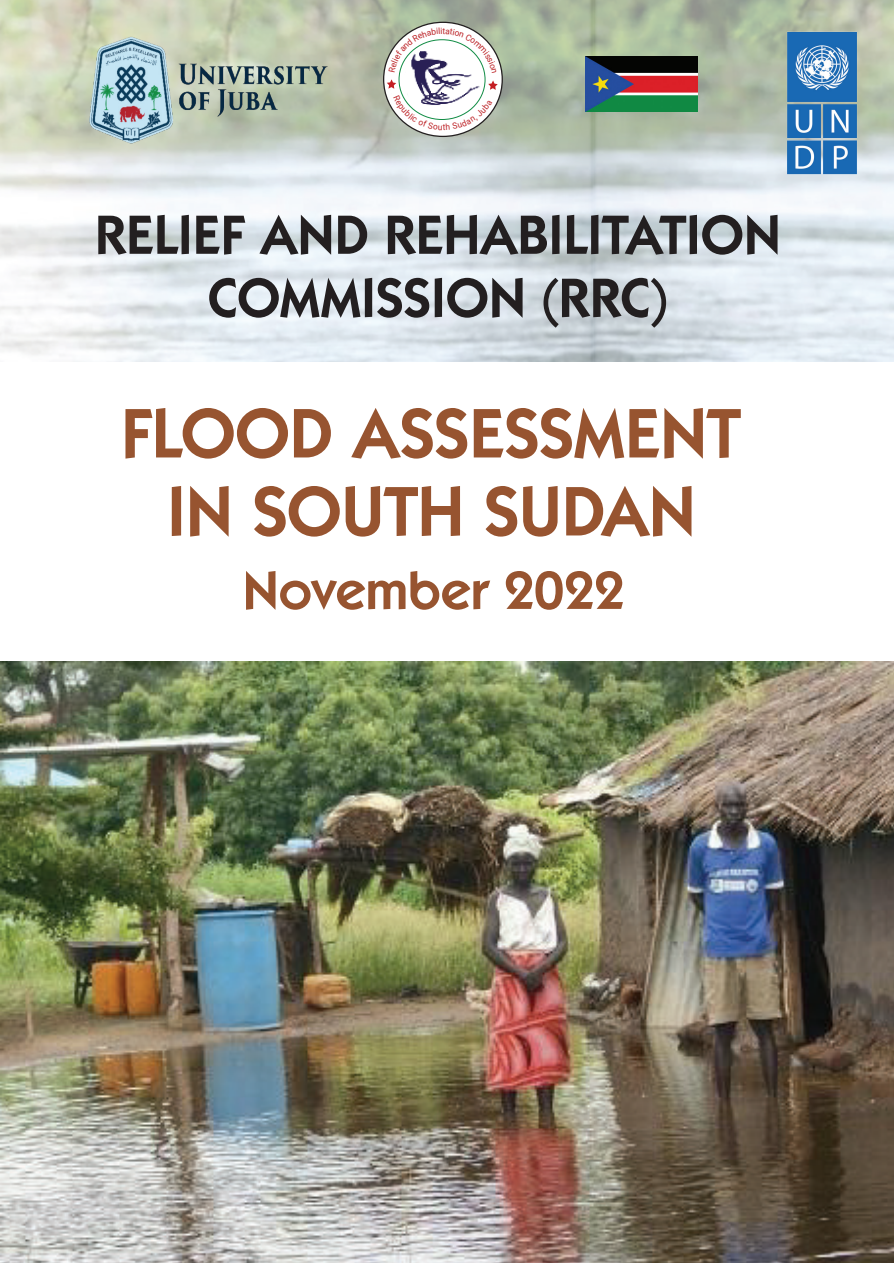
<style>
.page{position:relative;width:894px;height:1263px;background:#fff}
.page>*{position:absolute;margin:0;border:0;box-sizing:border-box;transform-origin:0 0}
.t1{font:600 70.5px/78px "ITC Kabel Std";letter-spacing:-.005em;color:#975430;text-align:center}
.t2{font:600 55.5px/63px "ITC Kabel Std";letter-spacing:-.005em;color:#231f20;text-align:center}
.t3{font:600 54px "ITC Kabel Std";color:#975430}
</style>
<div class="page">
<img style="left:597px;top:0;width:296px;height:361px">
<img style="left:0;top:661px;width:893px;height:602px">
<img style="left:0;top:0;width:597px;height:361px">
<img style="left:752px;top:15px;width:110px;height:183px">
<img style="left:585px;top:56px;width:112px;height:56px">
<img style="left:387px;top:24px;width:109px;height:109px">
<img style="left:76px;top:32px;width:268px;height:120px">
<svg style="left:388px;top:28px;width:108px;height:45px"></svg>
<svg style="left:386px;top:79px;width:111px;height:51px"></svg>
<p class="t2" style="left:95px;top:203px;width:687px">RELIEF AND REHABILITATION<br>COMMISSION (RRC)</p>
<p class="t1" style="left:121px;top:394px;width:622px">FLOOD ASSESSMENT<br>IN SOUTH SUDAN</p>
<p class="t3" style="left:243px;top:558px;width:383px">November 2022</p>
</div>
